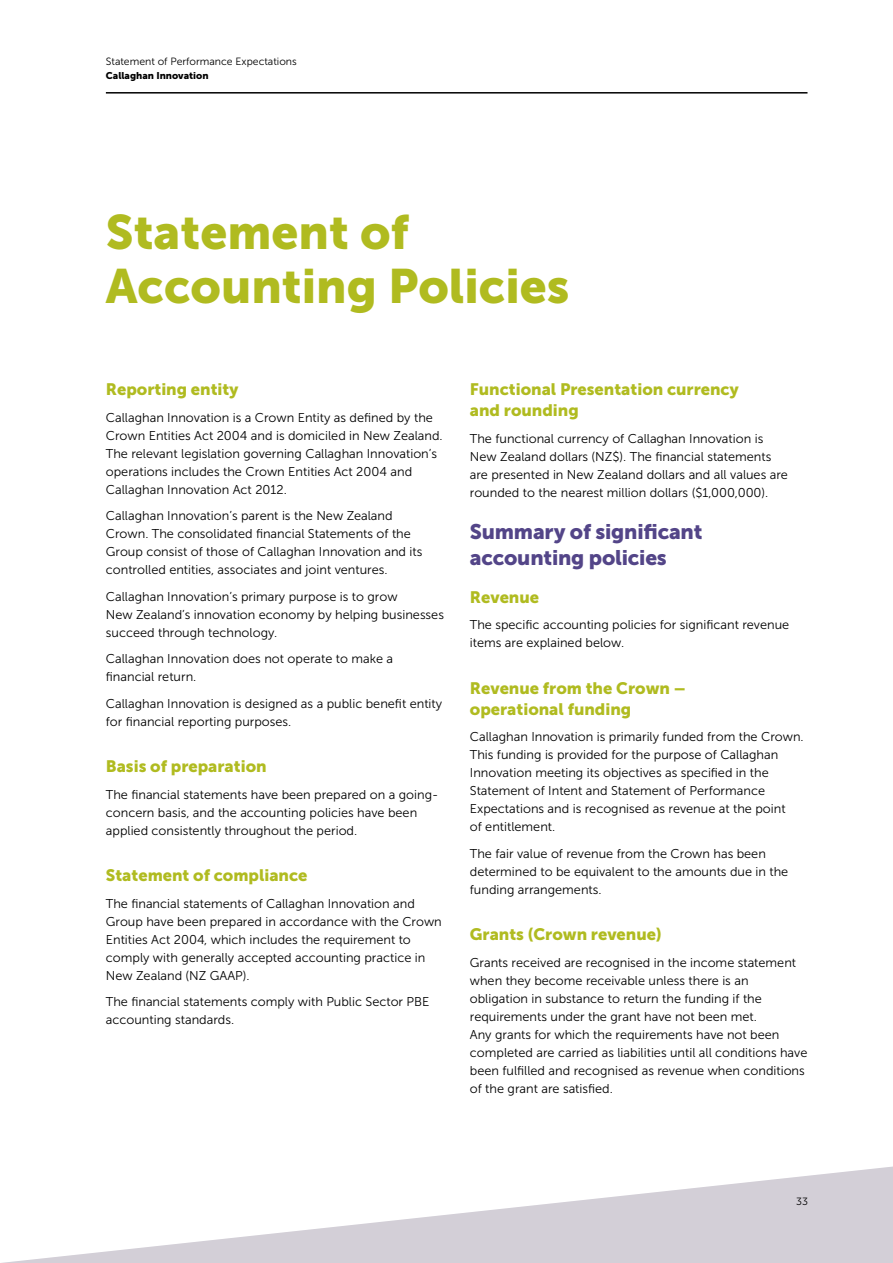
<style>
.page{position:relative;width:893px;height:1263px;background:#fff}
.page>*{position:absolute;margin:0;border:0;box-sizing:border-box;transform-origin:0 0}
.t1{font:48px/54px "Museo Sans 900";color:#b0bb20}
.t2{font:21px/25.5px "Museo Sans 900";letter-spacing:-.01em;color:#534588}
.t3{font:16.5px/21px "Museo Sans 900";color:#b0bb20}
.t4{font:12.75px/18px "Museo Sans 300";color:#000}
.t5{font:10.5px "Museo Sans 300";color:#000}
.t6{font:9.75px "Museo Sans 900";color:#000}
</style>
<div class="page">
<svg style="left:2px;top:1166px;width:891px;height:97px"></svg>
<hr style="left:106px;top:92px;width:701px;height:2px;background:#000">
<p class="t5" style="left:106px;top:56px;width:192px">Statement of Performance Expectations</p>
<p class="t6" style="left:106px;top:70px;width:104px">Callaghan Innovation</p>
<h1 class="t1" style="left:106px;top:205px;width:465px">Statement of<br>Accounting Policies</h1>
<p class="t3" style="left:106px;top:379px;width:134px">Reporting entity</p>
<p class="t4" style="left:106px;top:408px;width:338px">Callaghan Innovation is a Crown Entity as defined by the Crown Entities Act 2004 and is domiciled in New Zealand.<br>The relevant legislation governing Callaghan Innovation’s operations includes the Crown Entities Act 2004 and Callaghan Innovation Act 2012.</p>
<p class="t4" style="left:106px;top:507px;width:318px">Callaghan Innovation’s parent is the New Zealand Crown. The consolidated financial Statements of the Group consist of those of Callaghan Innovation and its controlled entities, associates and joint ventures.</p>
<p class="t4" style="left:106px;top:587px;width:340px">Callaghan Innovation’s primary purpose is to grow<br>New Zealand’s innovation economy by helping businesses succeed through technology.</p>
<p class="t4" style="left:106px;top:650px;width:289px">Callaghan Innovation does not operate to make a financial return.</p>
<p class="t4" style="left:106px;top:694px;width:338px">Callaghan Innovation is designed as a public benefit entity for financial reporting purposes.</p>
<p class="t3" style="left:106px;top:756px;width:162px">Basis of preparation</p>
<p class="t4" style="left:106px;top:785px;width:334px">The financial statements have been prepared on a going&shy;concern basis, and the accounting policies have been applied consistently throughout the period.</p>
<p class="t3" style="left:106px;top:865px;width:203px">Statement of compliance</p>
<p class="t4" style="left:106px;top:894px;width:337px">The financial statements of Callaghan Innovation and Group have been prepared in accordance with the Crown Entities Act 2004, which includes the requirement to comply with generally accepted accounting practice in New Zealand (NZ GAAP).</p>
<p class="t4" style="left:106px;top:993px;width:325px">The financial statements comply with Public Sector PBE accounting standards.</p>
<p class="t3" style="left:470px;top:379px;width:270px">Functional Presentation currency and rounding</p>
<p class="t4" style="left:470px;top:429px;width:320px">The functional currency of Callaghan Innovation is New Zealand dollars (NZ$). The financial statements are presented in New Zealand dollars and all values are rounded to the nearest million dollars ($1,000,000).</p>
<h2 class="t2" style="left:470px;top:519px;width:234px">Summary of significant accounting policies</h2>
<p class="t3" style="left:470px;top:586px;width:71px">Revenue</p>
<p class="t4" style="left:470px;top:616px;width:321px">The specific accounting policies for significant revenue items are explained below.</p>
<p class="t3" style="left:470px;top:677px;width:217px">Revenue from the Crown – operational funding</p>
<p class="t4" style="left:470px;top:728px;width:335px">Callaghan Innovation is primarily funded from the Crown.<br>This funding is provided for the purpose of Callaghan Innovation meeting its objectives as specified in the Statement of Intent and Statement of Performance Expectations and is recognised as revenue at the point<br>of entitlement.</p>
<p class="t4" style="left:470px;top:844px;width:320px">The fair value of revenue from the Crown has been determined to be equivalent to the amounts due in the funding arrangements.</p>
<p class="t3" style="left:470px;top:924px;width:193px">Grants (Crown revenue)</p>
<p class="t4" style="left:470px;top:953px;width:339px">Grants received are recognised in the income statement when they become receivable unless there is an obligation in substance to return the funding if the requirements under the grant have not been met.<br>Any grants for which the requirements have not been completed are carried as liabilities until all conditions have been fulfilled and recognised as revenue when conditions of the grant are satisfied.</p>
<p class="t5" style="left:796px;top:1196px;width:13px">33</p>
</div>
